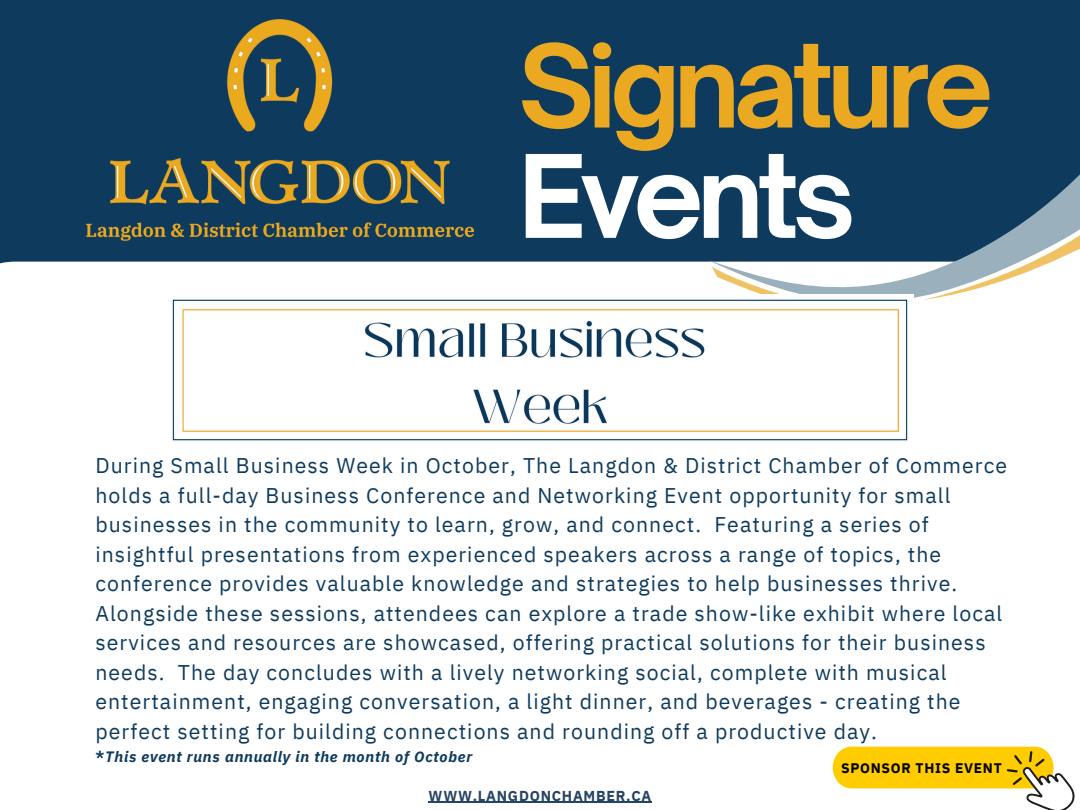
<style>
.page{position:relative;width:1080px;height:810px;background:#0e3b5d}
.page>*{position:absolute;margin:0;border:0;box-sizing:border-box;transform-origin:0 0}
.t1{font:700 109.94px "Open Sauce One";letter-spacing:-.06em;color:#fff}
.t2{font:700 109.69px "Open Sauce One";letter-spacing:-.06em;color:#eba921}
.t3{font:21.25px/29.5px "IBM Plex Sans";letter-spacing:.05em;color:#0e3b5d}
.t4{font:italic 700 15px "IBM Plex Sans";letter-spacing:.05em;color:#0e3b5d}
.t5{font:700 14.38px "IBM Plex Sans";letter-spacing:.05em;color:#264463}
.t6{font:700 13.88px "IBM Plex Sans";letter-spacing:.05em;color:#000}
.s1{font-style:normal}
</style>
<div class="page">
<div style="left:0;top:262px;width:1080px;height:548px;background:#fff"></div>
<div style="left:851px;top:261px;width:229px;height:129px;background:#fff"></div>
<svg style="left:889px;top:174px;width:191px;height:152px"></svg>
<svg style="left:630px;top:260px;width:221px;height:35px;background:#e7eae8"></svg>
<img style="left:87px;top:19px;width:387px;height:222px">
<img style="left:166px;top:295px;width:748px;height:150px">
<svg style="left:833px;top:747px;width:243px;height:63px;background:#f7db6b"></svg>
<hr style="left:429px;top:802px;width:223px;height:1px;background:#264463">
<p class="t2" style="left:518px;top:18px;width:477px">Signature</p>
<p class="t1" style="left:518px;top:128px;width:339px">Events</p>
<p class="t3" style="left:95px;top:450px;width:913px">During Small Business Week in October, The Langdon &amp; District Chamber of Commerce holds a full-day Business Conference and Networking Event opportunity for small businesses in the community to learn, grow, and connect. Featuring a series of insightful presentations from experienced speakers across a range of topics, the conference provides valuable knowledge and strategies to help businesses thrive.<br>Alongside these sessions, attendees can explore a trade show-like exhibit where local services and resources are showcased, offering practical solutions for their business needs. The day concludes with a lively networking social, complete with musical entertainment, engaging conversation, a light dinner, and beverages - creating the perfect setting for building connections and rounding off a productive day.</p>
<p class="t4" style="left:95px;top:747px;width:378px"><span class="s1">*</span>This event runs annually in the month of October</p>
<h1 class="t6" style="left:841px;top:759px;width:162px">SPONSOR THIS EVENT</h1>
<h1 class="t5" style="left:429px;top:786px;width:224px">WWW.LANGDONCHAMBER.CA</h1>
</div>
